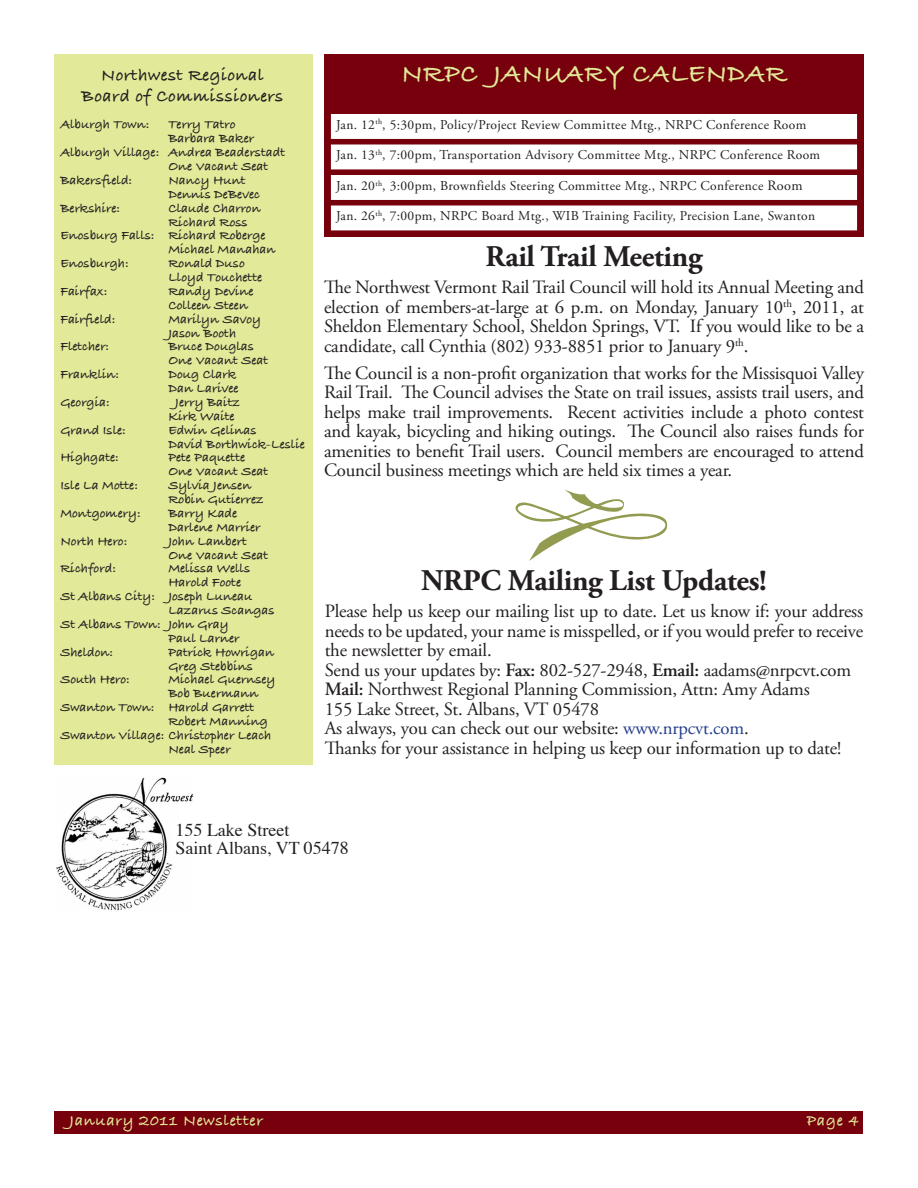
<style>
.page{position:relative;width:918px;height:1188px;background:#fff}
.page>*{position:absolute;margin:0;border:0;box-sizing:border-box;transform-origin:0 0}
.Body{font:700 30px "Adobe Garamond Pro";letter-spacing:-.01em;color:#231f20}
.Title_Outline{font:27px "Bradley Hand ITCTT Bold";letter-spacing:.025em;color:#e2e999}
.Body-2{font:18.75px/19.5px "Adobe Garamond Pro";letter-spacing:-.01em;color:#231f20;text-align:justify}
.Title_Outline-2{font:18px/20.7px "Bradley Hand ITCTT Bold";letter-spacing:.025em;color:#231f20;text-align:center}
.t1{font:18px "Times";color:#231f20}
.Title_Outline-3{font:16.5px "Bradley Hand ITCTT Bold";letter-spacing:.04em;color:#e2e999}
.t2{font:13.5px "Bradley Hand ITCTT Bold";color:#231f20}
.Body-3{font:13.5px "Adobe Garamond Pro";letter-spacing:.025em;color:#231f20}
.s1{font-size:14.25px}
.s2{font-weight:600}
.s3{color:#253f8e}
</style>
<div class="page">
<div style="left:54px;top:1111px;width:809px;height:22px;background:#76000b"></div>
<div style="left:324px;top:54px;width:540px;height:183px;background:#76000b"></div>
<div style="left:54px;top:54px;width:259px;height:711px;background:#e2e999"></div>
<img style="left:56px;top:778px;width:138px;height:132px">
<div style="left:331px;top:145px;width:526px;height:24px;background:#fff"></div>
<div style="left:331px;top:114px;width:526px;height:25px;background:#fff;border:2px solid #fff"></div>
<div style="left:331px;top:206px;width:526px;height:24px;background:#fff"></div>
<div style="left:331px;top:175px;width:526px;height:25px;background:#fff;border:2px solid #fff"></div>
<svg style="left:515px;top:489px;width:153px;height:72px"></svg>
<p class="Title_Outline-2" style="left:82px;top:64px;width:203px">Northwest Regional<br>Board of Commissioners</p>
<p class="t2" style="left:60px;top:114px;width:90px">Alburgh Town:</p>
<p class="t2" style="left:168px;top:114px;width:69px">Terry Tatro</p>
<p class="t2" style="left:168px;top:128px;width:87px">Barbara Baker</p>
<p class="t2" style="left:60px;top:142px;width:226px">Alburgh Village: Andrea Beaderstadt</p>
<p class="t2" style="left:168px;top:156px;width:101px">One Vacant Seat</p>
<p class="t2" style="left:60px;top:170px;width:73px">Bakersfield:</p>
<p class="t2" style="left:168px;top:170px;width:79px">Nancy Hunt</p>
<p class="t2" style="left:168px;top:184px;width:93px">Dennis DeBevec</p>
<p class="t2" style="left:60px;top:198px;width:61px">Berkshire:</p>
<p class="t2" style="left:168px;top:198px;width:94px">Claude Charron</p>
<p class="t2" style="left:168px;top:212px;width:81px">Richard Ross</p>
<p class="t2" style="left:60px;top:225px;width:207px">Enosburg Falls: Richard Roberge</p>
<p class="t2" style="left:168px;top:239px;width:109px">Michael Manahan</p>
<p class="t2" style="left:60px;top:253px;width:70px">Enosburgh:</p>
<p class="t2" style="left:168px;top:253px;width:78px">Ronald Duso</p>
<p class="t2" style="left:168px;top:267px;width:95px">Lloyd Touchette</p>
<p class="t2" style="left:60px;top:281px;width:48px">Fairfax:</p>
<p class="t2" style="left:168px;top:281px;width:87px">Randy Devine</p>
<p class="t2" style="left:168px;top:295px;width:81px">Colleen Steen</p>
<p class="t2" style="left:60px;top:309px;width:56px">Fairfield:</p>
<p class="t2" style="left:168px;top:309px;width:94px">Marilyn Savoy</p>
<p class="t2" style="left:168px;top:323px;width:69px">Jason Booth</p>
<p class="t2" style="left:60px;top:336px;width:50px">Fletcher:</p>
<p class="t2" style="left:168px;top:336px;width:87px">Bruce Douglas</p>
<p class="t2" style="left:168px;top:350px;width:101px">One Vacant Seat</p>
<p class="t2" style="left:60px;top:364px;width:60px">Franklin:</p>
<p class="t2" style="left:168px;top:364px;width:69px">Doug Clark</p>
<p class="t2" style="left:168px;top:378px;width:72px">Dan Larivee</p>
<p class="t2" style="left:60px;top:392px;width:51px">Georgia:</p>
<p class="t2" style="left:175px;top:392px;width:66px">Jerry Baitz</p>
<p class="t2" style="left:168px;top:406px;width:68px">Kirk Waite</p>
<p class="t2" style="left:60px;top:420px;width:67px">Grand Isle:</p>
<p class="t2" style="left:168px;top:420px;width:90px">Edwin Gelinas</p>
<p class="t2" style="left:168px;top:434px;width:138px">David Borthwick-Leslie</p>
<p class="t2" style="left:60px;top:447px;width:60px">Highgate:</p>
<p class="t2" style="left:168px;top:447px;width:78px">Pete Paquette</p>
<p class="t2" style="left:168px;top:461px;width:101px">One Vacant Seat</p>
<p class="t2" style="left:60px;top:475px;width:79px">Isle La Motte:</p>
<p class="t2" style="left:168px;top:475px;width:85px">Sylvia Jensen</p>
<p class="t2" style="left:168px;top:489px;width:97px">Robin Gutierrez</p>
<p class="t2" style="left:60px;top:503px;width:82px">Montgomery:</p>
<p class="t2" style="left:168px;top:503px;width:71px">Barry Kade</p>
<p class="t2" style="left:168px;top:517px;width:94px">Darlene Marrier</p>
<p class="t2" style="left:60px;top:531px;width:68px">North Hero:</p>
<p class="t2" style="left:168px;top:531px;width:80px">John Lambert</p>
<p class="t2" style="left:168px;top:545px;width:101px">One Vacant Seat</p>
<p class="t2" style="left:60px;top:558px;width:57px">Richford:</p>
<p class="t2" style="left:168px;top:558px;width:83px">Melissa Wells</p>
<p class="t2" style="left:168px;top:572px;width:74px">Harold Foote</p>
<p class="t2" style="left:60px;top:586px;width:194px">St Albans City: Joseph Luneau</p>
<p class="t2" style="left:168px;top:600px;width:108px">Lazarus Scangas</p>
<p class="t2" style="left:60px;top:614px;width:170px">St Albans Town: John Gray</p>
<p class="t2" style="left:168px;top:628px;width:73px">Paul Larner</p>
<p class="t2" style="left:60px;top:642px;width:54px">Sheldon:</p>
<p class="t2" style="left:168px;top:642px;width:107px">Patrick Howrigan</p>
<p class="t2" style="left:168px;top:656px;width:86px">Greg Stebbins</p>
<p class="t2" style="left:60px;top:669px;width:71px">South Hero:</p>
<p class="t2" style="left:168px;top:669px;width:109px">Michael Guernsey</p>
<p class="t2" style="left:168px;top:683px;width:92px">Bob Buermann</p>
<p class="t2" style="left:60px;top:697px;width:195px">Swanton Town: Harold Garrett</p>
<p class="t2" style="left:168px;top:711px;width:101px">Robert Manning</p>
<p class="t2" style="left:60px;top:725px;width:213px">Swanton Village: Christopher Leach</p>
<p class="t2" style="left:168px;top:739px;width:64px">Neal Speer</p>
<p class="Title_Outline" style="left:402px;top:53px;width:386px">NRPC JANUARY CALENDAR</p>
<p class="Body-3" style="left:336px;top:116px;width:472px">Jan. 12<sup>th</sup>, 5:30pm, Policy/Project Review Committee Mtg., NRPC Conference Room</p>
<p class="Body-3" style="left:336px;top:147px;width:486px">Jan. 13<sup>th</sup>, 7:00pm, Transportation Advisory Committee Mtg., NRPC Conference Room</p>
<p class="Body-3" style="left:336px;top:178px;width:468px">Jan. 20<sup>th</sup>, 3:00pm, Brownfields Steering Committee Mtg., NRPC Conference <span class="s1">Room</span></p>
<p class="Body-3" style="left:336px;top:208px;width:481px">Jan. 26<sup>th</sup>, 7:00pm, NRPC Board Mtg., WIB Training Facility, Precision Lane, Swanton</p>
<p class="Body" style="left:486px;top:239px;width:218px">Rail Trail Meeting</p>
<p class="Body-2" style="left:324px;top:278px;width:542px">The Northwest Vermont Rail Trail Council will hold its Annual Meeting and election of members-at-large at 6 p.m. on Monday, January 10<sup>th</sup>, 2011, at Sheldon Elementary School, Sheldon Springs, VT. If you would like to be a candidate, call Cynthia (802) 933-8851 prior to January 9<sup>th</sup>.</p>
<p class="Body-2" style="left:324px;top:364px;width:542px">The Council is a non-profit organization that works for the Missisquoi Valley Rail Trail. The Council advises the State on trail issues, assists trail users, and helps make trail improvements. Recent activities include a photo contest and kayak, bicycling and hiking outings. The Council also raises funds for amenities to benefit Trail users. Council members are encouraged to attend Council business meetings which are held six times a year.</p>
<p class="Body" style="left:421px;top:563px;width:347px">NRPC Mailing List Updates!</p>
<p class="Body-2" style="left:325px;top:602px;width:540px">Please help us keep our mailing list up to date. Let us know if: your address needs to be updated, your name is misspelled, or if you would prefer to receive the newsletter by email.</p>
<p class="Body-2" style="left:325px;top:661px;width:528px">Send us your updates by: <span class="s2">Fax:</span> 802-527-2948, <span class="s2">Email:</span> aadams@nrpcvt.com</p>
<p class="Body-2" style="left:325px;top:680px;width:487px"><span class="s2">Mail:</span> Northwest Regional Planning Commission, Attn: Amy Adams</p>
<p class="Body-2" style="left:325px;top:700px;width:276px">155 Lake Street, St. Albans, VT 05478</p>
<p class="Body-2" style="left:325px;top:719px;width:425px">As always, you can check out our website: <span class="s3">www.nrpcvt.com</span>.</p>
<p class="Body-2" style="left:325px;top:739px;width:518px">Thanks for your assistance in helping us keep our information up to date!</p>
<p class="t1" style="left:176px;top:813px;width:115px">155 Lake Street</p>
<p class="t1" style="left:176px;top:831px;width:175px">Saint Albans, VT 05478</p>
<p class="Title_Outline-3" style="left:69px;top:1108px;width:195px">January 2011 Newsletter</p>
<p class="Title_Outline-3" style="left:807px;top:1108px;width:53px">Page 4</p>
</div>
